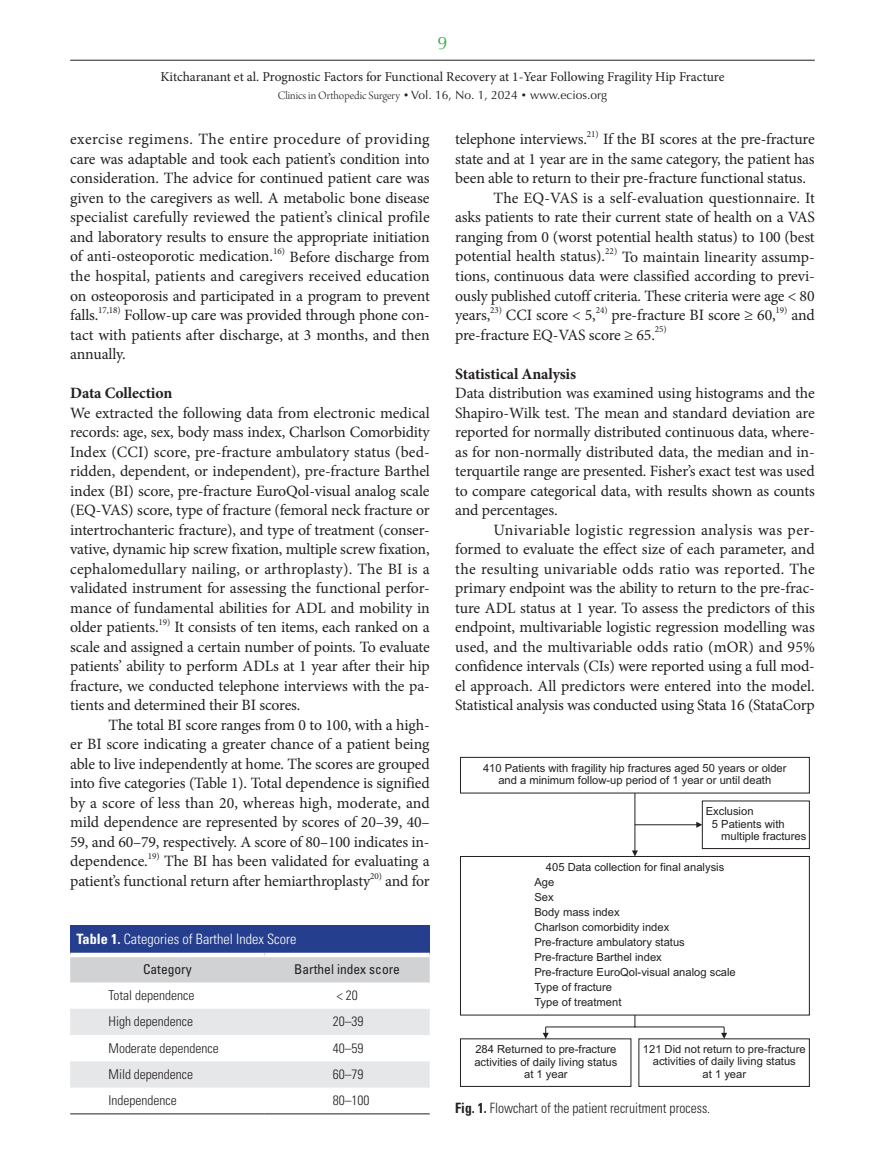
<style>
.page{position:relative;width:885px;height:1170px;background:#fff}
.page>*{position:absolute;margin:0;border:0;box-sizing:border-box;transform-origin:0 0}
.t1{font:18px "Optima LT Std";color:#40ae49}
.t2{font:15.75px/19.5px "Minion Pro";letter-spacing:-.01em;color:#231f20;text-align:justify}
.t3{font:700 15.75px "Minion Pro";letter-spacing:-.01em;color:#231f20}
.t4{font:300 condensed 14.25px "Univers LT Std";color:#231f20;scale:.95 1}
.t5{font:300 condensed 14.25px "Univers LT Std";color:#fff}
.t6{font:300 condensed 13.5px "Univers LT Std";color:#231f20}
.t7{font:13.5px "Minion Pro";letter-spacing:-.005em;color:#231f20}
.t8{font:condensed 13.5px "Univers LT Std";color:#231f20}
.t9{font:12px "Optima LT Std";color:#231f20}
.t10{font:11.25px/15px "Arial";color:#231f20;text-align:center}
.t11{font:9.15px "Minion Pro";letter-spacing:-.01em;color:#231f20}
.s1{font-family:"Arno Pro Light Display"}
.s2{font-size:9px}
.s3{font-weight:700}
</style>
<div class="page">
<hr style="left:70px;top:60px;width:744px;height:1px;background:#231f20">
<div style="left:70px;top:925px;width:359px;height:29px;background:#253f8e"></div>
<div style="left:70px;top:957px;width:359px;height:25px;background:#d1d2d4"></div>
<svg style="left:70px;top:1009px;width:359px;height:78px"></svg>
<div style="left:70px;top:952px;width:194px;height:5px;background:#fff"></div>
<div style="left:264px;top:952px;width:165px;height:5px;background:#fff"></div>
<hr style="left:70px;top:1113px;width:194px;height:1px;background:#231f20">
<hr style="left:264px;top:1113px;width:165px;height:1px;background:#231f20">
<svg style="left:460px;top:1027px;width:350px;height:60px"></svg>
<svg style="left:460px;top:756px;width:350px;height:271px"></svg>
<svg style="left:460px;top:792px;width:350px;height:223px"></svg>
<svg style="left:631px;top:850px;width:7px;height:6px"></svg>
<hr style="left:634px;top:824px;width:64px;height:1px;background:#231f20">
<svg style="left:696px;top:821px;width:6px;height:6px"></svg>
<p class="t1" style="left:437px;top:32px;width:12px">9</p>
<p class="t7" style="left:160px;top:68px;width:565px">Kitcharanant et al. Prognostic Factors for Functional Recovery at 1-Year Following Fragility Hip Fracture</p>
<p class="t9" style="left:278px;top:88px;width:331px"><span class="s1">Clinics in Orthopedic Surgery</span> <span class="s2">•</span> Vol. 16, No. 1, 2024 <span class="s2">•</span> www.ecios.org</p>
<p class="t2" style="left:70px;top:130px;width:361px">exercise regimens. The entire procedure of providing care was adaptable and took each patient’s condition into consideration. The advice for continued patient care was given to the caregivers as well. A metabolic bone disease specialist carefully reviewed the patient’s clinical profile and laboratory results to ensure the appropriate initiation of anti-osteoporotic medication.</p>
<p class="t2" style="left:455px;top:130px;width:133px">telephone interviews.</p>
<p class="t11" style="left:587px;top:128px;width:13px">21)</p>
<p class="t2" style="left:603px;top:130px;width:213px">If the BI scores at the pre-fracture</p>
<p class="t2" style="left:455px;top:149px;width:361px">state and at 1 year are in the same category, the patient has</p>
<p class="t2" style="left:455px;top:169px;width:352px">been able to return to their pre-fracture functional status.</p>
<p class="t2" style="left:493px;top:188px;width:323px">The EQ-VAS is a self-evaluation questionnaire. It</p>
<p class="t2" style="left:455px;top:208px;width:361px">asks patients to rate their current state of health on a VAS</p>
<p class="t2" style="left:455px;top:227px;width:361px">ranging from 0 (worst potential health status) to 100 (best</p>
<p class="t2" style="left:455px;top:247px;width:151px">potential health status).</p>
<p class="t11" style="left:605px;top:245px;width:13px">22)</p>
<p class="t11" style="left:273px;top:245px;width:13px">16)</p>
<p class="t2" style="left:70px;top:247px;width:361px;text-indent:219px">Before discharge from the hospital, patients and caregivers received education on osteoporosis and participated in a program to prevent falls.</p>
<p class="t2" style="left:455px;top:247px;width:361px;text-indent:167px">To maintain linearity assump&shy;tions, continuous data were classified according to previ&shy;ously published cutoff criteria. These criteria were age &lt; 80 years,</p>
<p class="t11" style="left:98px;top:303px;width:24px">17,18)</p>
<p class="t11" style="left:490px;top:303px;width:13px">23)</p>
<p class="t2" style="left:506px;top:305px;width:91px">CCI score &lt; 5,</p>
<p class="t11" style="left:595px;top:303px;width:13px">24)</p>
<p class="t2" style="left:611px;top:305px;width:165px">pre-fracture BI score ≥ 60,</p>
<p class="t11" style="left:775px;top:303px;width:13px">19)</p>
<p class="t2" style="left:791px;top:305px;width:25px">and</p>
<p class="t2" style="left:455px;top:325px;width:201px">pre-fracture EQ-VAS score ≥ 65.</p>
<p class="t11" style="left:654px;top:323px;width:13px">25)</p>
<p class="t3" style="left:455px;top:362px;width:122px">Statistical Analysis</p>
<p class="t2" style="left:455px;top:383px;width:361px">Data distribution was examined using histograms and the Shapiro-Wilk test. The mean and standard deviation are reported for normally distributed continuous data, where&shy;as for non-normally distributed data, the median and in&shy;terquartile range are presented. Fisher’s exact test was used to compare categorical data, with results shown as counts and percentages.</p>
<p class="t2" style="left:455px;top:520px;width:361px;text-indent:38px">Univariable logistic regression analysis was per&shy;formed to evaluate the effect size of each parameter, and the resulting univariable odds ratio was reported. The primary endpoint was the ability to return to the pre-frac&shy;ture ADL status at 1 year. To assess the predictors of this endpoint, multivariable logistic regression modelling was used, and the multivariable odds ratio (mOR) and 95% confidence intervals (CIs) were reported using a full mod&shy;el approach. All predictors were entered into the model.<br>Statistical analysis was conducted using Stata 16 (StataCorp</p>
<p class="t2" style="left:70px;top:305px;width:361px;text-indent:54px">Follow-up care was provided through phone con&shy;tact with patients after discharge, at 3 months, and then annually.</p>
<p class="t3" style="left:70px;top:382px;width:104px">Data Collection</p>
<p class="t2" style="left:70px;top:403px;width:361px">We extracted the following data from electronic medical records: age, sex, body mass index, Charlson Comorbidity Index (CCI) score, pre-fracture ambulatory status (bed&shy;ridden, dependent, or independent), pre-fracture Barthel index (BI) score, pre-fracture EuroQol-visual analog scale (EQ-VAS) score, type of fracture (femoral neck fracture or intertrochanteric fracture), and type of treatment (conser&shy;vative, dynamic hip screw fixation, multiple screw fixation, cephalomedullary nailing, or arthroplasty). The BI is a validated instrument for assessing the functional perfor&shy;mance of fundamental abilities for ADL and mobility in older patients.</p>
<p class="t11" style="left:158px;top:615px;width:13px">19)</p>
<p class="t2" style="left:70px;top:617px;width:361px;text-indent:104px">It consists of ten items, each ranked on a scale and assigned a certain number of points. To evaluate patients’ ability to perform ADLs at 1 year after their hip fracture, we conducted telephone interviews with the pa&shy;tients and determined their BI scores.</p>
<p class="t2" style="left:70px;top:715px;width:361px;text-indent:38px">The total BI score ranges from 0 to 100, with a high&shy;er BI score indicating a greater chance of a patient being able to live independently at home. The scores are grouped into five categories (Table 1). Total dependence is signified by a score of less than 20, whereas high, moderate, and mild dependence are represented by scores of 20–39, 40– 59, and 60–79, respectively. A score of 80–100 indicates in&shy;dependence.</p>
<p class="t10" style="left:483px;top:762px;width:305px;line-height:12.5px">410 Patients with fragility hip fractures aged 50 years or older and a minimum follow-up period of 1 year or until death</p>
<p class="t10" style="left:705px;top:804px;width:49px">Exclusion</p>
<p class="t10" style="left:711px;top:817px;width:74px">5 Patients with</p>
<p class="t10" style="left:721px;top:829px;width:87px">multiple fractures</p>
<p class="t11" style="left:148px;top:849px;width:13px">19)</p>
<p class="t2" style="left:70px;top:851px;width:361px;text-indent:94px">The BI has been validated for evaluating a patient’s functional return after hemiarthroplasty</p>
<p class="t10" style="left:534px;top:860px;width:203px;text-align:left;text-indent:11px">405 Data collection for final analysis<br>Age<br>Sex<br>Body mass index<br>Charlson comorbidity index<br>Pre-fracture ambulatory status<br>Pre-fracture Barthel index<br>Pre-fracture EuroQol-visual analog scale<br>Type of fracture<br>Type of treatment</p>
<p class="t11" style="left:370px;top:869px;width:13px">20)</p>
<p class="t2" style="left:385px;top:871px;width:46px">and for</p>
<p class="t5" style="left:77px;top:930px;width:221px"><span class="s3">Table 1.</span> Categories of Barthel Index Score</p>
<p class="t8" style="left:143px;top:960px;width:50px">Category</p>
<p class="t8" style="left:294px;top:960px;width:107px">Barthel index score</p>
<p class="t6" style="left:108px;top:987px;width:87px">Total dependence</p>
<p class="t6" style="left:336px;top:987px;width:22px">&lt; 20</p>
<p class="t6" style="left:108px;top:1013px;width:86px">High dependence</p>
<p class="t6" style="left:333px;top:1013px;width:32px">20–39</p>
<p class="t6" style="left:108px;top:1039px;width:112px">Moderate dependence</p>
<p class="t6" style="left:333px;top:1039px;width:32px">40–59</p>
<p class="t6" style="left:108px;top:1065px;width:86px">Mild dependence</p>
<p class="t6" style="left:333px;top:1065px;width:32px">60–79</p>
<p class="t6" style="left:108px;top:1092px;width:70px">Independence</p>
<p class="t6" style="left:333px;top:1092px;width:38px">80–100</p>
<p class="t10" style="left:474px;top:1043px;width:144px;line-height:12.5px">284 Returned to pre-fracture activities of daily living status at 1 year</p>
<p class="t10" style="left:642px;top:1043px;width:164px;line-height:12.5px">121 Did not return to pre-fracture activities of daily living status<br>at 1 year</p>
<p class="t4" style="left:455px;top:1099px;width:270px"><span class="s3">Fig. 1.</span> Flowchart of the patient recruitment process.</p>
</div>
